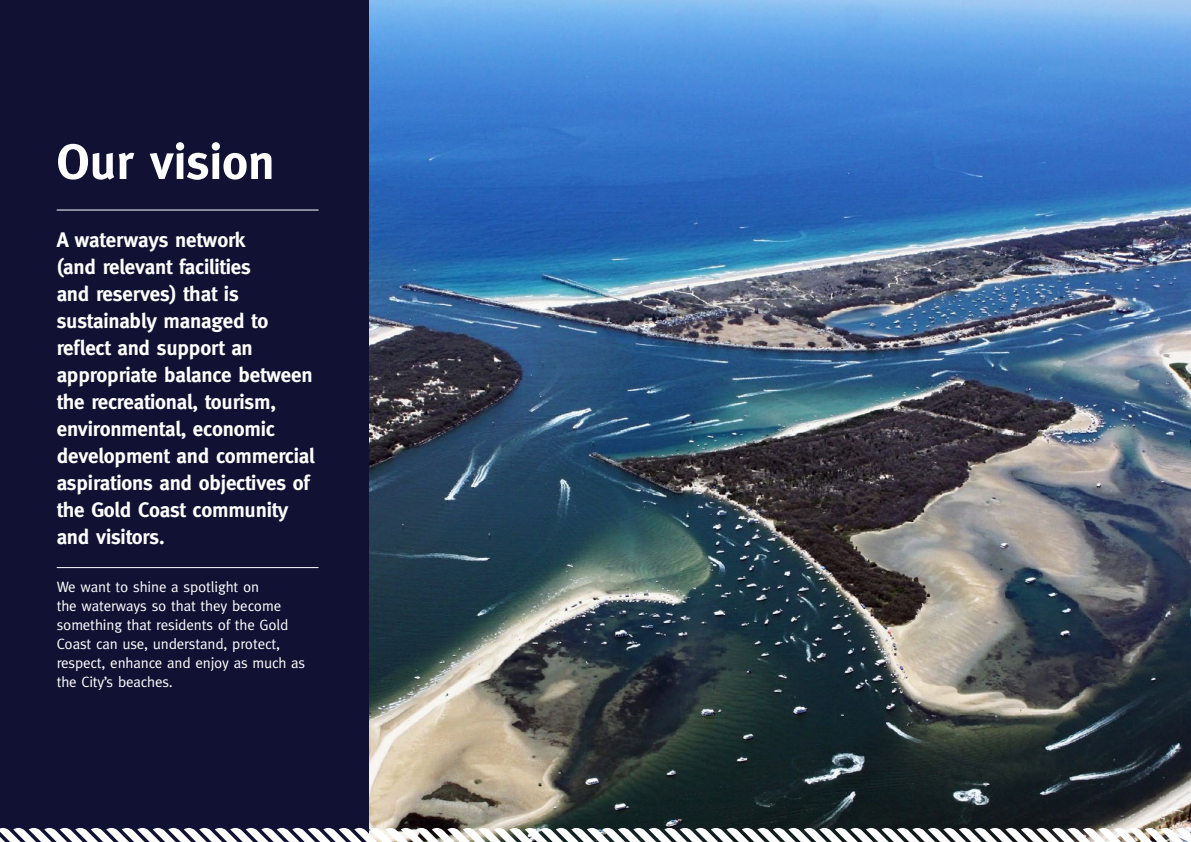
<style>
.page{position:relative;width:1191px;height:842px;background:#fff}
.page>*{position:absolute;margin:0;border:0;box-sizing:border-box;transform-origin:0 0}
.t1{font:700 50px "Meta";color:#fff}
.t2{font:700 21px/27px "Meta";letter-spacing:-.01em;color:#fff}
.t3{font:15px/19px "Meta";letter-spacing:-.01em;color:#fff}
.t4{font:8px "Meta";color:#fff}
</style>
<div class="page">
<img style="left:369px;top:0;width:822px;height:828px">
<div style="left:0;top:0;width:369px;height:842px;background:#111233"></div>
<hr style="left:57px;top:210px;width:261px;height:1px;background:#fff">
<hr style="left:57px;top:567px;width:261px;height:1px;background:#fff">
<svg style="left:0;top:828px;width:1191px;height:14px"></svg>
<h1 class="t1" style="left:57px;top:133px;width:219px">Our vision</h1>
<p class="t2" style="left:57px;top:226px;width:259px">A waterways network<br>(and relevant facilities<br>and reserves) that is sustainably managed to reflect and support an appropriate balance between the recreational, tourism, environmental, economic development and commercial aspirations and objectives of the Gold Coast community and visitors.</p>
<p class="t3" style="left:57px;top:577px;width:250px">We want to shine a spotlight on<br>the waterways so that they become something that residents of the Gold<br>Coast can use, understand, protect, respect, enhance and enjoy as much as the City’s beaches.</p>
<p class="t4" style="left:1161px;top:811px;width:6px">4</p>
</div>
